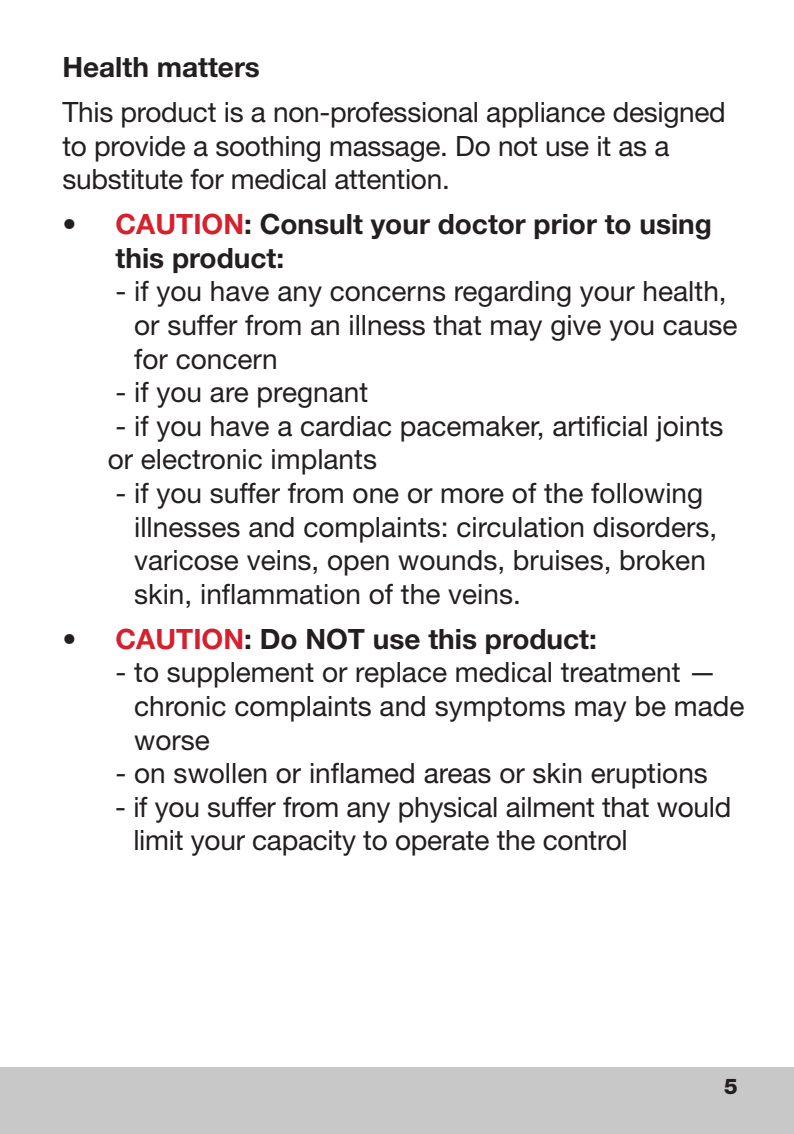
<style>
.page{position:relative;width:794px;height:1134px;background:#fff}
.page>*{position:absolute;margin:0;border:0;box-sizing:border-box;transform-origin:0 0}
.body_text{font:28px/33.6px "Helvetica Neue";color:#231f20}
.body_text-2{font:700 28px/33.6px "Helvetica Neue";color:#231f20}
.t1{font:800 21.6px "Helvetica Neue";color:#231f20}
.s1{color:#d5212e}
</style>
<div class="page">
<div style="left:0;top:1067px;width:794px;height:67px;background:#c8c8c9"></div>
<p class="body_text-2" style="left:62px;top:50px;width:199px">Health matters</p>
<p class="body_text" style="left:62px;top:95px;width:665px">This product is a non-professional appliance designed to provide a soothing massage. Do not use it as a substitute for medical attention.</p>
<p class="body_text-2" style="left:116px;top:207px;width:598px;text-indent:-53px">• <span class="s1">CAUTION</span>: Consult your doctor prior to using this product:</p>
<p class="body_text" style="left:134px;top:274px;width:605px;text-indent:-19px">- if you have any concerns regarding your health, or suffer from an illness that may give you cause for concern</p>
<p class="body_text" style="left:116px;top:375px;width:254px">- if you are pregnant</p>
<p class="body_text" style="left:108px;top:409px;width:617px">- if you have a cardiac pacemaker, artificial joints or electronic implants</p>
<p class="body_text" style="left:134px;top:476px;width:584px;text-indent:-19px">- if you suffer from one or more of the following illnesses and complaints: circulation disorders, varicose veins, open wounds, bruises, broken skin, inflammation of the veins.</p>
<p class="body_text-2" style="left:62px;top:621px;width:536px">• <span class="s1">CAUTION</span>: Do NOT use this product:</p>
<p class="body_text" style="left:134px;top:655px;width:612px;text-indent:-19px">- to supplement or replace medical treatment — chronic complaints and symptoms may be made worse</p>
<p class="body_text" style="left:116px;top:756px;width:594px">- on swollen or inflamed areas or skin eruptions</p>
<p class="body_text" style="left:133px;top:790px;width:599px;text-indent:-18px">- if you suffer from any physical ailment that would limit your capacity to operate the control</p>
<p class="t1" style="left:724px;top:1073px;width:15px">5</p>
</div>
